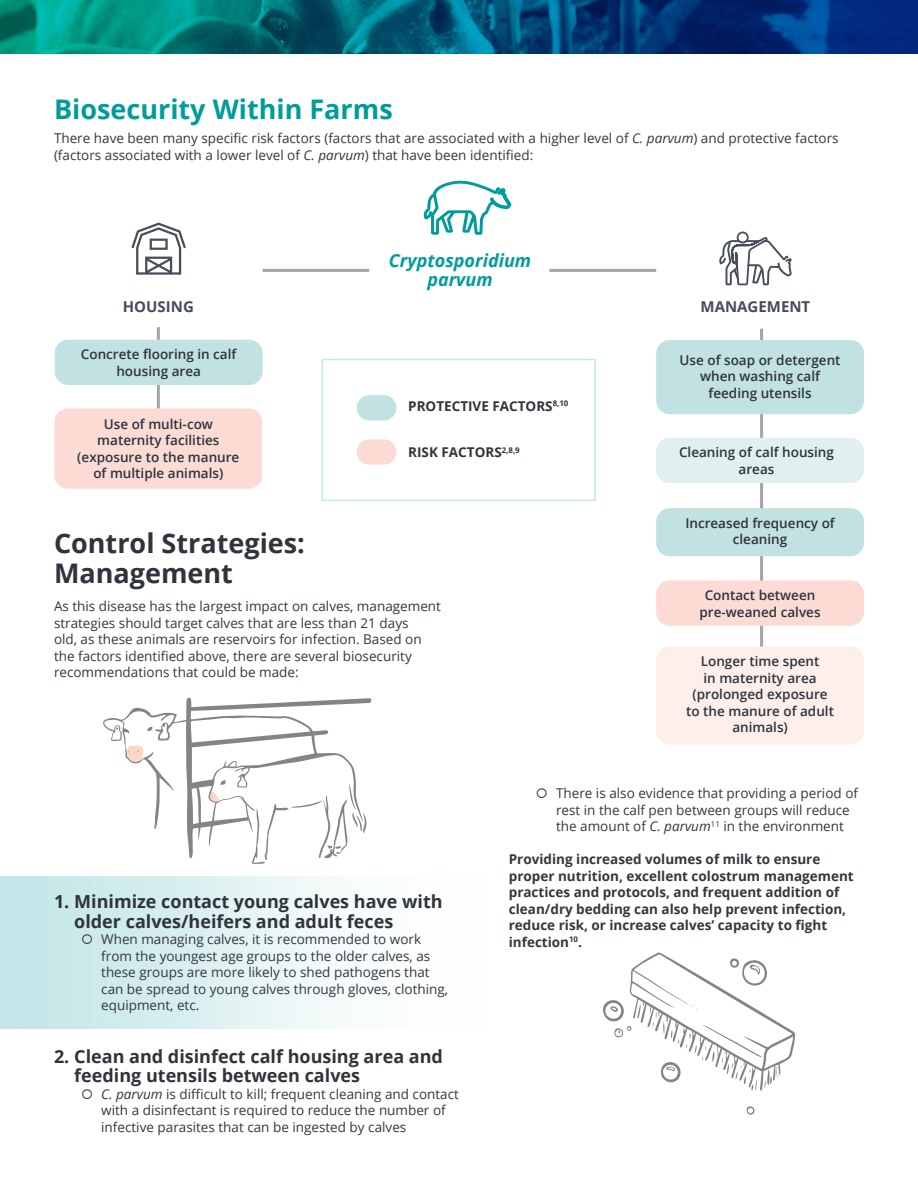
<style>
.page{position:relative;width:918px;height:1188px;background:#fff}
.page>*{position:absolute;margin:0;border:0;box-sizing:border-box;transform-origin:0 0}
.t1{font:700 27px/30px "Open Sans";color:#2f343c}
.t2{font:700 27px "Open Sans";color:#009c9c}
.t3{font:700 18px/19.5px "Open Sans";color:#2f343c}
.body{font:italic 700 18px/19.5px "Open Sans";color:#009c9c;text-align:center}
.body-2{font:700 15px "Open Sans";color:#454d59}
.body-3{font:13.5px/16.5px "Open Sans";color:#33373e}
.body-4{font:600 13.5px/16.5px "Open Sans";color:#2d343c;text-align:center}
.body-5{font:700 13.5px/16.5px "Open Sans";color:#33373e}
.body-6{font:700 13.5px "Open Sans";color:#2f343c}
.s1{font-style:italic}
</style>
<div class="page">
<div style="left:0;top:877px;width:485px;height:151px;background:linear-gradient(to right,#c0e5e7,#fff)"></div>
<svg style="left:0;top:0;width:918px;height:54px"></svg>
<svg style="left:103px;top:698px;width:269px;height:166px"></svg>
<svg style="left:746px;top:1106px;width:9px;height:9px"></svg>
<svg style="left:603px;top:952px;width:192px;height:139px"></svg>
<hr style="left:760px;top:329px;width:3px;height:390px;background:#a4a3a9">
<div style="left:656px;top:580px;width:208px;height:46px;background:#fcdbd4;border-radius:14px"></div>
<div style="left:656px;top:508px;width:208px;height:48px;background:#c1e1e2;border-radius:14px"></div>
<hr style="left:157px;top:327px;width:3px;height:108px;background:#a4a3a9">
<div style="left:55px;top:340px;width:208px;height:45px;background:#c1e1e2;border-radius:14px"></div>
<div style="left:54px;top:408px;width:208px;height:81px;background:#fcdbd4;border-radius:14px"></div>
<div style="left:656px;top:438px;width:208px;height:45px;background:#e0eff0;border-radius:14px"></div>
<div style="left:656px;top:340px;width:208px;height:74px;background:#c1e1e2;border-radius:14px"></div>
<svg style="left:132px;top:223px;width:54px;height:52px"></svg>
<svg style="left:719px;top:232px;width:73px;height:53px"></svg>
<hr style="left:263px;top:269px;width:106px;height:3px;background:#a4a3a9">
<hr style="left:550px;top:269px;width:106px;height:3px;background:#a4a3a9">
<div style="left:357px;top:395px;width:39px;height:26px;background:#c1e1e2;border-radius:13px"></div>
<div style="left:357px;top:439px;width:39px;height:26px;background:#fcdbd4;border-radius:13px"></div>
<div style="left:322px;top:359px;width:274px;height:142px;border:2px solid #c4e7e8"></div>
<div style="left:656px;top:647px;width:208px;height:98px;background:#feefeb;border-radius:14px"></div>
<svg style="left:424px;top:180px;width:88px;height:55px"></svg>
<svg style="left:82px;top:935px;width:10px;height:9px"></svg>
<p class="t2" style="left:54px;top:90px;width:340px">Biosecurity Within Farms</p>
<p class="body-3" style="left:54px;top:130px;width:786px">There have been many specific risk factors (factors that are associated with a higher level of <span class="s1">C. parvum</span>) and protective factors (factors associated with a lower level of <span class="s1">C. parvum</span>) that have been identified:</p>
<p class="body" style="left:389px;top:250px;width:144px">Cryptosporidium parvum</p>
<p class="body-2" style="left:123px;top:296px;width:73px">HOUSING</p>
<p class="body-2" style="left:701px;top:296px;width:111px">MANAGEMENT</p>
<p class="body-4" style="left:81px;top:346px;width:157px">Concrete flooring in calf housing area</p>
<p class="body-4" style="left:77px;top:416px;width:164px">Use of multi-cow maternity facilities (exposure to the manure of multiple animals)</p>
<p class="body-4" style="left:680px;top:351px;width:162px">Use of soap or detergent when washing calf feeding utensils</p>
<p class="body-6" style="left:408px;top:396px;width:162px">PROTECTIVE FACTORS<sup>8,10</sup></p>
<p class="body-6" style="left:408px;top:443px;width:113px">RISK FACTORS<sup>2,8,9</sup></p>
<p class="body-4" style="left:679px;top:444px;width:157px">Cleaning of calf housing areas</p>
<p class="t1" style="left:54px;top:527px;width:252px">Control Strategies:<br>Management</p>
<p class="body-3" style="left:54px;top:598px;width:389px">As this disease has the largest impact on calves, management strategies should target calves that are less than 21 days<br>old, as these animals are reservoirs for infection. Based on the factors identified above, there are several biosecurity recommendations that could be made:</p>
<p class="t3" style="left:74px;top:892px;width:370px;text-indent:-20px">1. Minimize contact young calves have with older calves/heifers and adult feces</p>
<p class="body-3" style="left:101px;top:931px;width:348px">When managing calves, it is recommended to work from the youngest age groups to the older calves, as these groups are more likely to shed pathogens that can be spread to young calves through gloves, clothing, equipment, etc.</p>
<p class="t3" style="left:74px;top:1046px;width:370px;text-indent:-20px">2. Clean and disinfect calf housing area and feeding utensils between calves</p>
<p class="body-3" style="left:101px;top:1085px;width:359px"><span class="s1">C. parvum</span> is difficult to kill; frequent cleaning and contact with a disinfectant is required to reduce the number of infective parasites that can be ingested by calves</p>
<p class="body-4" style="left:685px;top:514px;width:151px">Increased frequency of cleaning</p>
<p class="body-4" style="left:700px;top:587px;width:123px">Contact between pre-weaned calves</p>
<p class="body-4" style="left:686px;top:653px;width:149px">Longer time spent<br>in maternity area (prolonged exposure to the manure of adult animals)</p>
<p class="body-3" style="left:556px;top:785px;width:304px">There is also evidence that providing a period of rest in the calf pen between groups will reduce the amount of <span class="s1">C. parvum</span><sup>11</sup> in the environment</p>
<p class="body-5" style="left:509px;top:851px;width:346px">Providing increased volumes of milk to ensure proper nutrition, excellent colostrum management practices and protocols, and frequent addition of clean/dry bedding can also help prevent infection, reduce risk, or increase calves’ capacity to fight infection<sup>10</sup>.</p>
</div>
